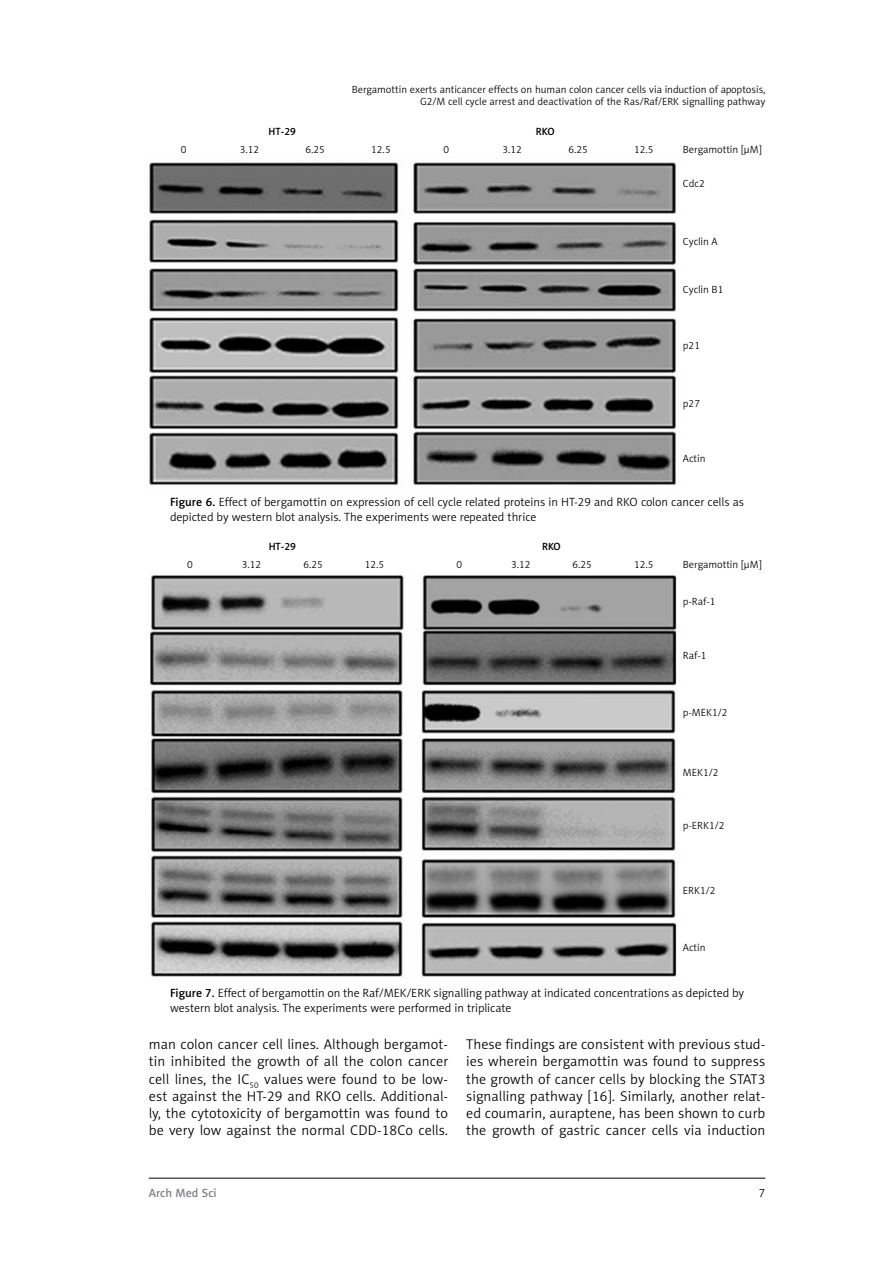
<style>
.page{position:relative;width:893px;height:1263px;background:#fff}
.page>*{position:absolute;margin:0;border:0;box-sizing:border-box;transform-origin:0 0}
.t1{font:14.25px/17.2px "Naomi Sans EFN Light";letter-spacing:.01em;color:#000;text-align:justify}
.t2{font:12px/14.4px "Naomi Sans EFN Light";color:#000}
.t3{font:12px "Naomi Sans EFN Medium";color:#808285}
.t4{font:10.5px/12.6px "Naomi Sans EFN Light";color:#000;text-align:right}
.t5{font:10.5px "Naomi Sans EFN Medium";color:#000}
.s1{font-family:"Naomi Sans EFN Medium"}
</style>
<div class="page">
<hr style="left:149px;top:1178px;width:616px;height:1px;background:#000">
<img style="left:149px;top:162px;width:527px;height:324px">
<img style="left:150px;top:575px;width:527px;height:402px">
<p class="t4" style="left:352px;top:83px;width:415px">Bergamottin exerts anticancer effects on human colon cancer cells via induction of apoptosis,<br>G2/M cell cycle arrest and deactivation of the Ras/Raf/ERK signalling pathway</p>
<p class="t5" style="left:269px;top:125px;width:29px">HT-29</p>
<p class="t5" style="left:536px;top:125px;width:20px">RKO</p>
<p class="t4" style="left:181px;top:143px;width:7px">0</p>
<p class="t4" style="left:240px;top:143px;width:21px">3.12</p>
<p class="t4" style="left:306px;top:143px;width:21px">6.25</p>
<p class="t4" style="left:371px;top:143px;width:21px">12.5</p>
<p class="t4" style="left:444px;top:143px;width:7px">0</p>
<p class="t4" style="left:503px;top:143px;width:21px">3.12</p>
<p class="t4" style="left:568px;top:143px;width:21px">6.25</p>
<p class="t4" style="left:634px;top:143px;width:21px">12.5</p>
<p class="t4" style="left:683px;top:143px;width:80px">Bergamottin [µM]</p>
<p class="t4" style="left:683px;top:178px;width:23px">Cdc2</p>
<p class="t4" style="left:683px;top:235px;width:36px">Cyclin A</p>
<p class="t4" style="left:683px;top:283px;width:42px">Cyclin B1</p>
<p class="t4" style="left:683px;top:339px;width:19px">p21</p>
<p class="t4" style="left:683px;top:397px;width:19px">p27</p>
<p class="t4" style="left:683px;top:452px;width:24px">Actin</p>
<p class="t2" style="left:170px;top:495px;width:575px"><span class="s1">Figure 6.</span> Effect of bergamottin on expression of cell cycle related proteins in HT-29 and RKO colon cancer cells as depicted by western blot analysis. The experiments were repeated thrice</p>
<p class="t5" style="left:269px;top:540px;width:29px">HT-29</p>
<p class="t4" style="left:187px;top:558px;width:7px">0</p>
<p class="t4" style="left:242px;top:558px;width:21px">3.12</p>
<p class="t4" style="left:303px;top:558px;width:21px">6.25</p>
<p class="t4" style="left:365px;top:558px;width:21px">12.5</p>
<p class="t5" style="left:542px;top:540px;width:20px">RKO</p>
<p class="t4" style="left:456px;top:558px;width:7px">0</p>
<p class="t4" style="left:511px;top:558px;width:21px">3.12</p>
<p class="t4" style="left:572px;top:558px;width:21px">6.25</p>
<p class="t4" style="left:634px;top:558px;width:21px">12.5</p>
<p class="t4" style="left:683px;top:558px;width:80px">Bergamottin [µM]</p>
<p class="t4" style="left:683px;top:595px;width:34px">p-Raf-1</p>
<p class="t4" style="left:683px;top:649px;width:25px">Raf-1</p>
<p class="t4" style="left:683px;top:706px;width:46px">p-MEK1/2</p>
<p class="t4" style="left:683px;top:766px;width:37px">MEK1/2</p>
<p class="t4" style="left:683px;top:819px;width:43px">p-ERK1/2</p>
<p class="t4" style="left:683px;top:884px;width:34px">ERK1/2</p>
<p class="t4" style="left:683px;top:941px;width:24px">Actin</p>
<p class="t2" style="left:170px;top:986px;width:576px"><span class="s1">Figure 7.</span> Effect of bergamottin on the Raf/MEK/ERK signalling pathway at indicated concentrations as depicted by western blot analysis. The experiments were performed in triplicate</p>
<p class="t1" style="left:149px;top:1036px;width:301px">man colon cancer cell lines. Although bergamot&shy;tin inhibited the growth of all the colon cancer cell lines, the IC<sub>50</sub> values were found to be low&shy;est against the HT-29 and RKO cells. Additional&shy;ly, the cytotoxicity of bergamottin was found to be very low against the normal CDD-18Co cells.</p>
<p class="t1" style="left:466px;top:1036px;width:301px">These findings are consistent with previous stud&shy;ies wherein bergamottin was found to suppress the growth of cancer cells by blocking the STAT3 signalling pathway [16]. Similarly, another relat&shy;ed coumarin, auraptene, has been shown to curb the growth of gastric cancer cells via induction</p>
<p class="t3" style="left:149px;top:1186px;width:69px">Arch Med Sci</p>
<p class="t2" style="left:759px;top:1186px;width:8px">7</p>
</div>
